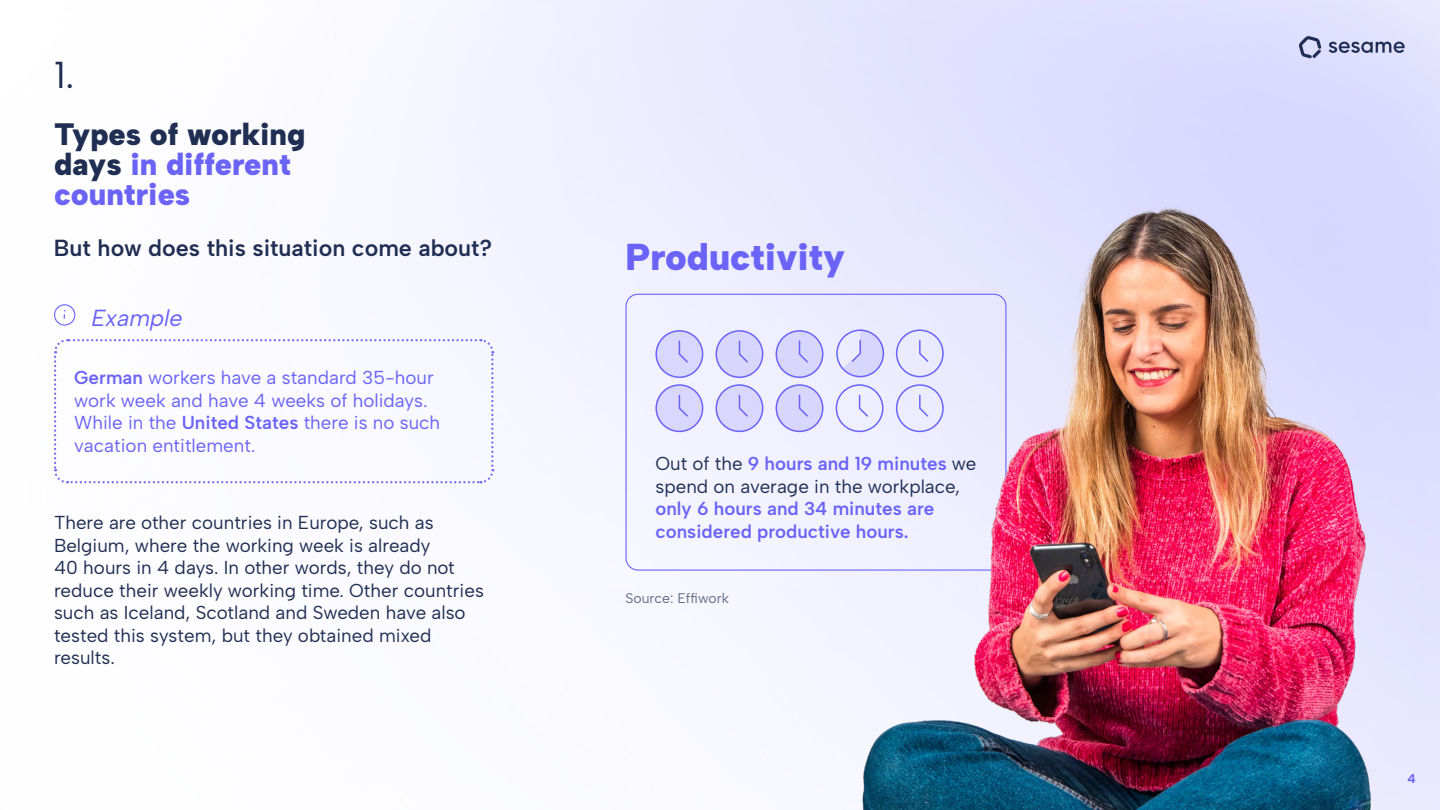
<style>
.page{position:relative;width:1440px;height:810px;background:#fff}
.page>*{position:absolute;margin:0;border:0;box-sizing:border-box;transform-origin:0 0}
.t1{font:900 37.5px "Albert Sans";color:#6b63f5}
.t2{font:37.5px "Albert Sans";color:#1f2e52}
.t3{font:900 30.97px/30.2px "Albert Sans";color:#6b63f5}
.t4{font:600 23.25px "Albert Sans";color:#1f2e52}
.t5{font:italic 23.25px "Albert Sans";color:#6b63f5}
.t6{font:18.75px/22.5px "Albert Sans";color:#1f2e52}
.t7{font:18.75px/22.5px "Albert Sans";color:#6b63f5}
.t8{font:600 18.75px/22.5px "Albert Sans";color:#6b63f5}
.t9{font:13.95px "Albert Sans";color:#626d86}
.t10{font:700 12.75px "Albert Sans";color:#6b63f5}
.s1{color:#1f2e52}
.s2{font-weight:600}
.s3{font-weight:600;color:#6b63f5}
</style>
<div class="page">
<svg style="left:54px;top:338px;width:441px;height:147px"></svg>
<div style="left:54px;top:304px;width:21px;height:22px;border:1px solid #6b63f5;border-radius:50%"></div>
<img style="left:530px;top:150px;width:910px;height:660px">
<svg style="left:1329px;top:41px;width:76px;height:12px"></svg>
<svg style="left:1299px;top:36px;width:22px;height:22px"></svg>
<h1 class="t2" style="left:54px;top:52px;width:22px">1.</h1>
<h2 class="t3" style="left:54px;top:119px;width:253px"><span class="s1">Types of working days</span> in different countries</h2>
<p class="t4" style="left:54px;top:234px;width:440px">But how does this situation come about?</p>
<p class="t5" style="left:92px;top:303px;width:93px">Example</p>
<p class="t7" style="left:74px;top:366px;width:368px"><span class="s2">German</span> workers have a standard 35-hour work week and have 4 weeks of holidays.<br>While in the <span class="s2">United States</span> there is no such vacation entitlement.</p>
<p class="t6" style="left:54px;top:512px;width:431px">There are other countries in Europe, such as Belgium, where the working week is already<br>40 hours in 4 days. In other words, they do not reduce their weekly working time. Other countries such as Iceland, Scotland and Sweden have also tested this system, but they obtained mixed results.</p>
<h1 class="t1" style="left:626px;top:234px;width:221px">Productivity</h1>
<p class="t6" style="left:656px;top:452px;width:323px">Out of the <span class="s3">9 hours and 19 minutes</span> we spend on average in the workplace,</p>
<p class="t8" style="left:656px;top:497px;width:280px">only 6 hours and 34 minutes are considered productive hours.</p>
<p class="t9" style="left:626px;top:590px;width:105px">Source: Effiwork</p>
<p class="t10" style="left:1408px;top:771px;width:10px">4</p>
</div>
